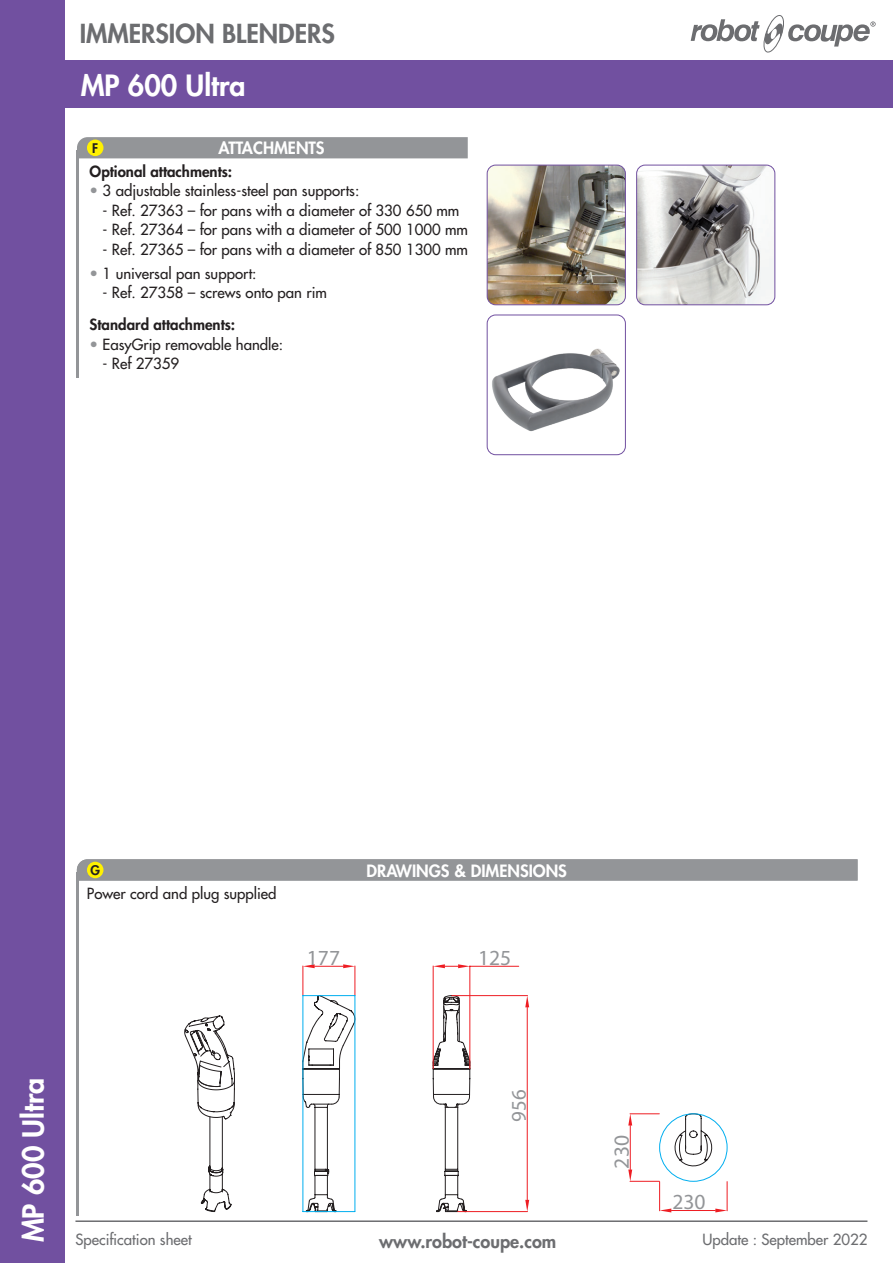
<style>
.page{position:relative;width:893px;height:1263px;background:#fff}
.page>*{position:absolute;margin:0;border:0;box-sizing:border-box;transform-origin:0 0}
.t1{font:800 28.5px "Futura";color:#fff}
.t2{font:800 25.5px "Futura";color:#6c6d70}
.t3{font:21.6px "Myriad Pro";color:#939598}
.t4{font:20.85px "Myriad Pro";color:#939598}
.t5{font:800 18px "Futura";color:#6c6d70}
.t6{font:800 16.5px "Futura";color:#fff}
.t7{font:15px "Futura";color:#231f20}
.t8{font:800 15px "Futura";color:#231f20}
.t9{font:15px "Futura";color:#6c6d70}
.t10{font:800 12.9px "Futura";color:#231f20}
.s1{color:#939598}
</style>
<div class="page">
<div style="left:0;top:60px;width:893px;height:47px;background:#7150a0"></div>
<svg style="left:691px;top:15px;width:185px;height:37px"></svg>
<div style="left:0;top:0;width:65px;height:1263px;background:#7150a0"></div>
<hr style="left:75px;top:1220px;width:792px;height:2px;background:#6c6d70">
<hr style="left:77px;top:872px;width:2px;height:343px;background:#939598">
<div style="left:77px;top:859px;width:780px;height:21px;background:#939598"></div>
<div style="left:87px;top:862px;width:16px;height:16px;background:#fff101;border-radius:50%"></div>
<svg style="left:184px;top:1015px;width:51px;height:197px"></svg>
<svg style="left:303px;top:964px;width:53px;height:248px"></svg>
<hr style="left:303px;top:1211px;width:52px;height:1px;background:#00aeef">
<hr style="left:303px;top:995px;width:52px;height:1px;background:#00aeef">
<hr style="left:303px;top:995px;width:1px;height:216px;background:#00aeef">
<hr style="left:355px;top:995px;width:1px;height:216px;background:#00aeef">
<svg style="left:672px;top:1113px;width:42px;height:54px"></svg>
<hr style="left:630px;top:1125px;width:1px;height:44px;background:#ee1d23">
<svg style="left:628px;top:1113px;width:31px;height:12px"></svg>
<svg style="left:628px;top:1169px;width:31px;height:13px"></svg>
<hr style="left:727px;top:1181px;width:1px;height:30px;background:#ee1d23">
<hr style="left:659px;top:1181px;width:1px;height:30px;background:#ee1d23">
<hr style="left:671px;top:1210px;width:44px;height:1px;background:#ee1d23">
<svg style="left:715px;top:1208px;width:12px;height:4px"></svg>
<svg style="left:660px;top:1208px;width:11px;height:4px"></svg>
<div style="left:659px;top:1114px;width:68px;height:67px;border:1px solid #00aeef;border-radius:50%"></div>
<svg style="left:433px;top:995px;width:37px;height:217px"></svg>
<hr style="left:458px;top:1211px;width:69px;height:1px;background:#ee1d23">
<hr style="left:452px;top:995px;width:75px;height:1px;background:#ee1d23">
<hr style="left:527px;top:1007px;width:1px;height:193px;background:#ee1d23">
<svg style="left:525px;top:1200px;width:4px;height:11px"></svg>
<svg style="left:525px;top:995px;width:4px;height:12px"></svg>
<hr style="left:433px;top:966px;width:1px;height:102px;background:#ee1d23">
<hr style="left:470px;top:966px;width:1px;height:102px;background:#ee1d23">
<hr style="left:470px;top:966px;width:49px;height:1px;background:#ee1d23">
<svg style="left:433px;top:964px;width:37px;height:4px"></svg>
<hr style="left:77px;top:150px;width:2px;height:228px;background:#939598">
<div style="left:77px;top:137px;width:391px;height:21px;background:#939598"></div>
<div style="left:87px;top:140px;width:16px;height:16px;background:#fff101;border-radius:50%"></div>
<img style="left:487px;top:165px;width:138px;height:140px">
<div style="left:487px;top:165px;width:139px;height:140px;border:1px solid #7150a0;border-radius:9px"></div>
<img style="left:637px;top:165px;width:138px;height:140px">
<div style="left:636px;top:165px;width:139px;height:140px;border:1px solid #7150a0;border-radius:9px"></div>
<img style="left:487px;top:348px;width:133px;height:102px">
<div style="left:487px;top:315px;width:139px;height:140px;border:1px solid #7150a0;border-radius:9px"></div>
<h2 class="t2" style="left:80px;top:16px;width:257px">IMMERSION BLENDERS</h2>
<h1 class="t1" style="left:81px;top:66px;width:166px">MP 600 Ultra</h1>
<p class="t10" style="left:92px;top:139px;width:8px">F</p>
<p class="t6" style="left:219px;top:137px;width:108px">ATTACHMENTS</p>
<p class="t8" style="left:90px;top:161px;width:144px">Optional attachments:</p>
<p class="t7" style="left:90px;top:181px;width:271px"><span class="s1">•</span> 3 adjustable stainless-steel pan supports:</p>
<p class="t7" style="left:103px;top:200px;width:358px">- Ref. 27363 – for pans with a diameter of 330 650 mm</p>
<p class="t7" style="left:103px;top:220px;width:367px">- Ref. 27364 – for pans with a diameter of 500 1000 mm</p>
<p class="t7" style="left:103px;top:239px;width:367px">- Ref. 27365 – for pans with a diameter of 850 1300 mm</p>
<p class="t7" style="left:90px;top:263px;width:168px"><span class="s1">•</span> 1 universal pan support:</p>
<p class="t7" style="left:103px;top:283px;width:226px">- Ref. 27358 – screws onto pan rim</p>
<p class="t8" style="left:90px;top:315px;width:147px">Standard attachments:</p>
<p class="t7" style="left:90px;top:334px;width:195px"><span class="s1">•</span> EasyGrip removable handle:</p>
<p class="t7" style="left:103px;top:354px;width:78px">- Ref 27359</p>
<p class="t10" style="left:90px;top:861px;width:11px">GF</p>
<p class="t6" style="left:367px;top:859px;width:202px">DRAWINGS &amp; DIMENSIONS</p>
<p class="t6" style="left:373px;top:859px;width:190px">ACCESSOIRES EN OPTION</p>
<p class="t7" style="left:87px;top:883px;width:191px">Power cord and plug supplied</p>
<h3 class="t3" style="left:307px;top:944px;width:35px">177</h3>
<h3 class="t3" style="left:478px;top:944px;width:35px">125</h3>
<h1 class="t1" style="left:14px;top:1242px;width:166px;rotate:-90deg">MP 600 Ultra</h1>
<h3 class="t4" style="left:506px;top:1122px;width:34px;rotate:-90deg">956</h3>
<h3 class="t3" style="left:608px;top:1168px;width:35px;rotate:-90deg">230</h3>
<h3 class="t3" style="left:672px;top:1188px;width:35px">230</h3>
<p class="t9" style="left:75px;top:1230px;width:118px">Specification sheet</p>
<p class="t5" style="left:379px;top:1229px;width:179px">www.robot-coupe.com</p>
<p class="t9" style="left:702px;top:1230px;width:167px">Update : September 2022</p>
</div>
